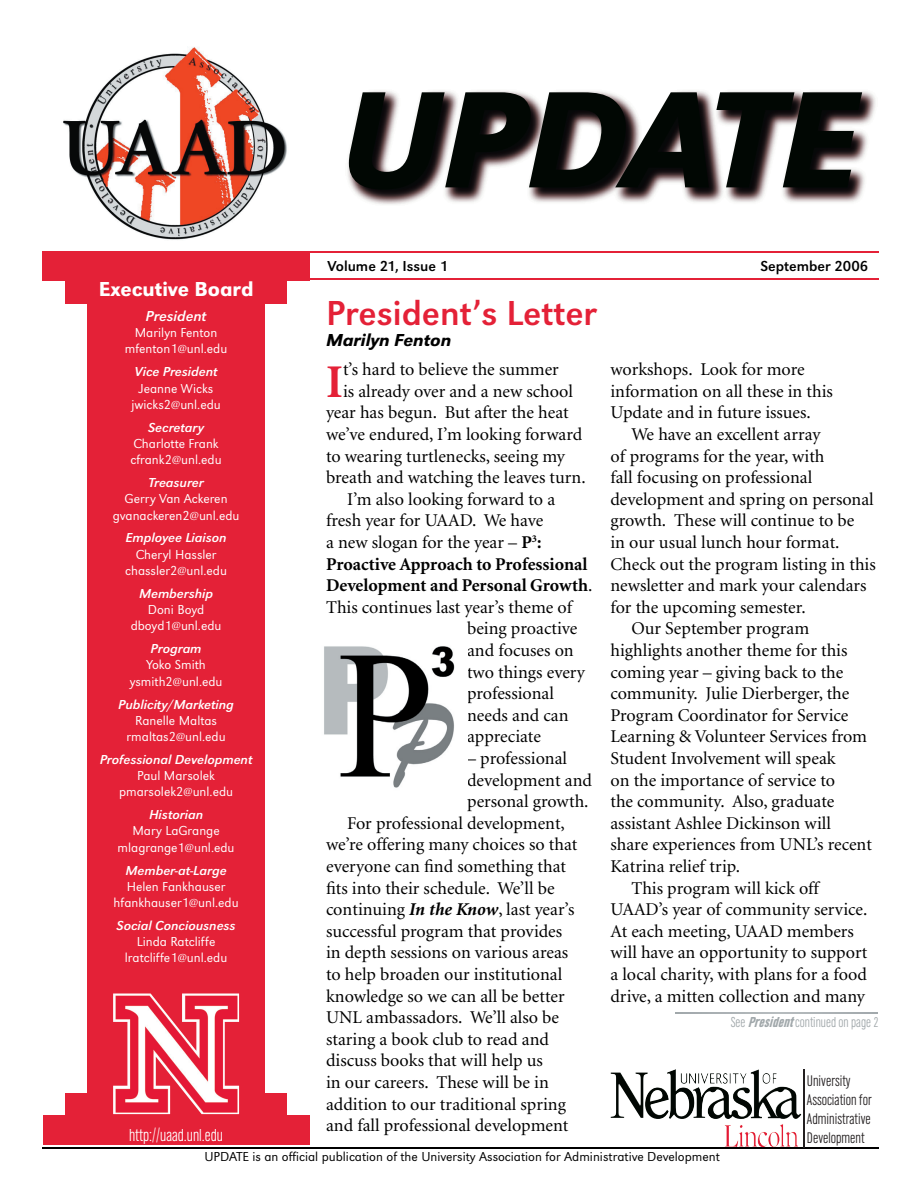
<style>
.page{position:relative;width:918px;height:1188px;background:#fff}
.page>*{position:absolute;margin:0;border:0;box-sizing:border-box;transform-origin:0 0}
.t1{font:142.5px "URW Grotesk T Med Ita";color:#010703}
.t2{font:700 46.95px "Minion";color:#e42137}
.t3{font:36px "URW Grotesk T";color:#e42137}
.t4{font:500 21px "URW Grotesk T";color:#fff}
.t5{font:18px/21.6px "Minion";color:#000}
.t6{font:700 18px "Minion";color:#000}
.t7{font:18px "URW Grotesk T Lig Con";color:#fff}
.t8{font:18px "URW Grotesk T Med Ita";color:#000}
.t9{font:16.05px/19.2px "URW Grotesk T Lig Con";color:#231f20}
.t10{font:15px "URW Grotesk T";color:#000}
.t11{font:15px "URW Grotesk T Lig Con";color:#a1a8ab}
.t12{font:italic 15px "URW Grotesk T";color:#fff}
.t13{font:300 13.5px/16.2px "URW Grotesk T";color:#fff;text-align:center}
.t14{font:italic 13.5px "URW Grotesk T";color:#fff}
.t15{font:300 13.5px "URW Grotesk T";color:#000}
.s1{font-weight:700}
.s2{font-weight:400}
.s3{font-weight:700;font-style:italic}
.s4{font-family:"URW Grotesk T Bol Con";font-style:italic}
</style>
<div class="page">
<img style="left:63px;top:47px;width:224px;height:193px">
<div style="left:43px;top:251px;width:267px;height:29px;background:#e42137"></div>
<div style="left:87px;top:300px;width:178px;height:793px;background:#e42137"></div>
<div style="left:65px;top:1094px;width:222px;height:24px;background:#e42137"></div>
<div style="left:43px;top:1116px;width:266px;height:29px;background:#e42137"></div>
<div style="left:65px;top:279px;width:222px;height:24px;background:#e42137"></div>
<hr style="left:42px;top:1147px;width:837px;height:2px;background:#000">
<img style="left:347px;top:90px;width:529px;height:115px">
<img style="left:113px;top:994px;width:126px;height:120px">
<img style="left:681px;top:1073px;width:117px;height:74px">
<hr style="left:803px;top:1069px;width:2px;height:78px;background:#231f20">
<hr style="left:283px;top:251px;width:596px;height:2px;background:#e42137">
<hr style="left:283px;top:279px;width:596px;height:1px;background:#e42137">
<img style="left:324px;top:646px;width:131px;height:142px">
<hr style="left:675px;top:1013px;width:203px;height:1px;background:#acb2b5">
<h1 class="t1" style="left:339px;top:58px;width:522px">UPDATE</h1>
<p class="t10" style="left:327px;top:257px;width:122px">Volume 21, Issue 1</p>
<p class="t10" style="left:760px;top:257px;width:109px">September 2006</p>
<p class="t4" style="left:99px;top:277px;width:156px">Executive Board</p>
<p class="t12" style="left:146px;top:308px;width:62px">President</p>
<p class="t13" style="left:125px;top:325px;width:104px">Marilyn Fenton mfenton1@unl.edu</p>
<p class="t14" style="left:135px;top:364px;width:84px">Vice President</p>
<p class="t13" style="left:131px;top:380px;width:91px">Jeanne Wicks jwicks2@unl.edu</p>
<p class="t14" style="left:148px;top:420px;width:57px">Secretary</p>
<p class="t13" style="left:131px;top:435px;width:93px;text-align:left">Charlotte Frank cfrank2@unl.edu</p>
<p class="t14" style="left:148px;top:475px;width:57px">Treasurer</p>
<p class="t13" style="left:113px;top:491px;width:128px">Gerry Van Ackeren gvanackeren2@unl.edu</p>
<p class="t14" style="left:125px;top:530px;width:103px">Employee Liaison</p>
<p class="t13" style="left:125px;top:546px;width:103px">Cheryl Hassler chassler2@unl.edu</p>
<p class="t14" style="left:139px;top:586px;width:76px">Membership</p>
<p class="t13" style="left:131px;top:601px;width:92px">Doni Boyd dboyd1@unl.edu</p>
<p class="t14" style="left:151px;top:641px;width:53px">Program</p>
<p class="t13" style="left:130px;top:657px;width:94px">Yoko Smith ysmith2@unl.edu</p>
<p class="t14" style="left:118px;top:696px;width:117px">Publicity/Marketing</p>
<p class="t13" style="left:127px;top:712px;width:101px">Ranelle Maltas rmaltas2@unl.edu</p>
<p class="t14" style="left:100px;top:752px;width:154px">Professional Development</p>
<p class="t13" style="left:119px;top:767px;width:116px">Paul Marsolek pmarsolek2@unl.edu</p>
<p class="t14" style="left:149px;top:807px;width:56px">Historian</p>
<p class="t13" style="left:118px;top:823px;width:118px">Mary LaGrange mlagrange1@unl.edu</p>
<p class="t14" style="left:125px;top:862px;width:103px">Member-at-Large</p>
<p class="t13" style="left:114px;top:878px;width:127px">Helen Fankhauser hfankhauser1@unl.edu</p>
<p class="t14" style="left:117px;top:918px;width:121px">Social Conciousness</p>
<p class="t13" style="left:125px;top:934px;width:104px">Linda Ratcliffe lratcliffe1@unl.edu</p>
<h3 class="t3" style="left:326px;top:292px;width:272px">President’s Letter</h3>
<p class="t8" style="left:326px;top:330px;width:127px">Marilyn Fenton</p>
<h2 class="t2" style="left:326px;top:358px;width:19px">I</h2>
<p class="t5" style="left:343px;top:359px;width:217px">t’s hard to believe the summer</p>
<p class="t5" style="left:610px;top:359px;width:224px">workshops. Look for more information on all these in this<br>Update and in future issues.</p>
<p class="t5" style="left:631px;top:424px;width:191px">We have an excellent array</p>
<p class="t5" style="left:610px;top:446px;width:216px">of programs for the year, with</p>
<p class="t5" style="left:610px;top:467px;width:203px">fall focusing on professional</p>
<p class="t5" style="left:610px;top:489px;width:265px">development and spring on personal</p>
<p class="t5" style="left:610px;top:511px;width:245px">growth. These will continue to be</p>
<p class="t5" style="left:610px;top:532px;width:231px">in our usual lunch hour format.</p>
<p class="t5" style="left:610px;top:554px;width:267px">Check out the program listing in this</p>
<p class="t5" style="left:610px;top:575px;width:258px">newsletter and mark your calendars</p>
<p class="t5" style="left:610px;top:597px;width:197px">for the upcoming semester.</p>
<p class="t5" style="left:631px;top:619px;width:179px">Our September program</p>
<p class="t5" style="left:610px;top:640px;width:239px">highlights another theme for this</p>
<p class="t5" style="left:610px;top:662px;width:234px">coming year – giving back to the</p>
<p class="t5" style="left:610px;top:683px;width:240px">community. Julie Dierberger, the</p>
<p class="t5" style="left:610px;top:705px;width:239px">Program Coordinator for Service</p>
<p class="t5" style="left:610px;top:727px;width:258px">Learning &amp; Volunteer Services from</p>
<p class="t5" style="left:610px;top:748px;width:227px">Student Involvement will speak</p>
<p class="t5" style="left:610px;top:770px;width:226px">on the importance of service to</p>
<p class="t5" style="left:610px;top:791px;width:225px">the community. Also, graduate</p>
<p class="t5" style="left:610px;top:813px;width:222px">assistant Ashlee Dickinson will</p>
<p class="t5" style="left:610px;top:835px;width:263px">share experiences from UNL’s recent</p>
<p class="t5" style="left:610px;top:856px;width:131px">Katrina relief trip.</p>
<p class="t5" style="left:631px;top:878px;width:189px">This program will kick off</p>
<p class="t5" style="left:610px;top:899px;width:258px">UAAD’s year of community service.</p>
<p class="t5" style="left:610px;top:921px;width:245px">At each meeting, UAAD members</p>
<p class="t5" style="left:610px;top:943px;width:259px">will have an opportunity to support</p>
<p class="t5" style="left:610px;top:964px;width:258px">a local charity, with plans for a food</p>
<p class="t5" style="left:610px;top:986px;width:256px">drive, a mitten collection and many</p>
<p class="t5" style="left:343px;top:381px;width:231px">is already over and a new school</p>
<p class="t5" style="left:326px;top:403px;width:244px">year has begun. But after the heat</p>
<p class="t5" style="left:326px;top:424px;width:258px">we’ve endured, I’m looking forward</p>
<p class="t5" style="left:326px;top:446px;width:240px">to wearing turtlenecks, seeing my</p>
<p class="t5" style="left:326px;top:467px;width:261px">breath and watching the leaves turn.</p>
<p class="t5" style="left:347px;top:489px;width:210px">I’m also looking forward to a</p>
<p class="t5" style="left:326px;top:511px;width:219px">fresh year for UAAD. We have</p>
<p class="t5" style="left:326px;top:532px;width:217px">a new slogan for the year – <span class="s1">P</span><sup>3</sup><span class="s1">:</span></p>
<p class="t6" style="left:326px;top:555px;width:263px">Proactive Approach to Professional</p>
<p class="t6" style="left:326px;top:576px;width:268px">Development and Personal Growth<span class="s2">.</span></p>
<p class="t5" style="left:326px;top:597px;width:248px">This continues last year’s theme of</p>
<p class="t5" style="left:467px;top:619px;width:112px">being proactive</p>
<p class="t5" style="left:467px;top:640px;width:108px">and focuses on</p>
<p class="t5" style="left:467px;top:662px;width:119px">two things every</p>
<p class="t5" style="left:467px;top:683px;width:88px">professional</p>
<p class="t5" style="left:467px;top:705px;width:103px">needs and can</p>
<p class="t5" style="left:467px;top:727px;width:75px">appreciate</p>
<p class="t5" style="left:467px;top:748px;width:102px">– professional</p>
<p class="t5" style="left:467px;top:770px;width:126px">development and</p>
<p class="t5" style="left:467px;top:791px;width:123px">personal growth.</p>
<p class="t5" style="left:347px;top:813px;width:219px">For professional development,</p>
<p class="t5" style="left:326px;top:835px;width:253px">we’re offering many choices so that</p>
<p class="t5" style="left:326px;top:856px;width:242px">everyone can find something that</p>
<p class="t5" style="left:326px;top:878px;width:230px">fits into their schedule. We’ll be</p>
<p class="t5" style="left:326px;top:899px;width:250px">continuing <span class="s3">In the Know</span>, last year’s</p>
<p class="t5" style="left:326px;top:921px;width:238px">successful program that provides</p>
<p class="t5" style="left:326px;top:943px;width:244px">in depth sessions on various areas</p>
<p class="t5" style="left:326px;top:964px;width:238px">to help broaden our institutional</p>
<p class="t5" style="left:326px;top:986px;width:240px">knowledge so we can all be better</p>
<p class="t5" style="left:326px;top:1007px;width:235px">UNL ambassadors. We’ll also be</p>
<p class="t5" style="left:326px;top:1029px;width:224px">staring a book club to read and</p>
<p class="t5" style="left:326px;top:1051px;width:218px">discuss books that will help us</p>
<p class="t5" style="left:326px;top:1072px;width:224px">in our careers. These will be in</p>
<p class="t5" style="left:326px;top:1094px;width:241px">addition to our traditional spring</p>
<p class="t5" style="left:326px;top:1115px;width:244px">and fall professional development</p>
<p class="t11" style="left:731px;top:1014px;width:150px">See <span class="s4">President</span>continued on page 2</p>
<p class="t9" style="left:807px;top:1071px;width:66px">University<br>Association for<br>Administrative</p>
<p class="t7" style="left:129px;top:1126px;width:95px">http://uaad.unl.edu</p>
<p class="t9" style="left:807px;top:1129px;width:59px">Development</p>
<p class="t15" style="left:204px;top:1148px;width:517px">UPDATE is an official publication of the University Association for Administrative Development</p>
</div>
